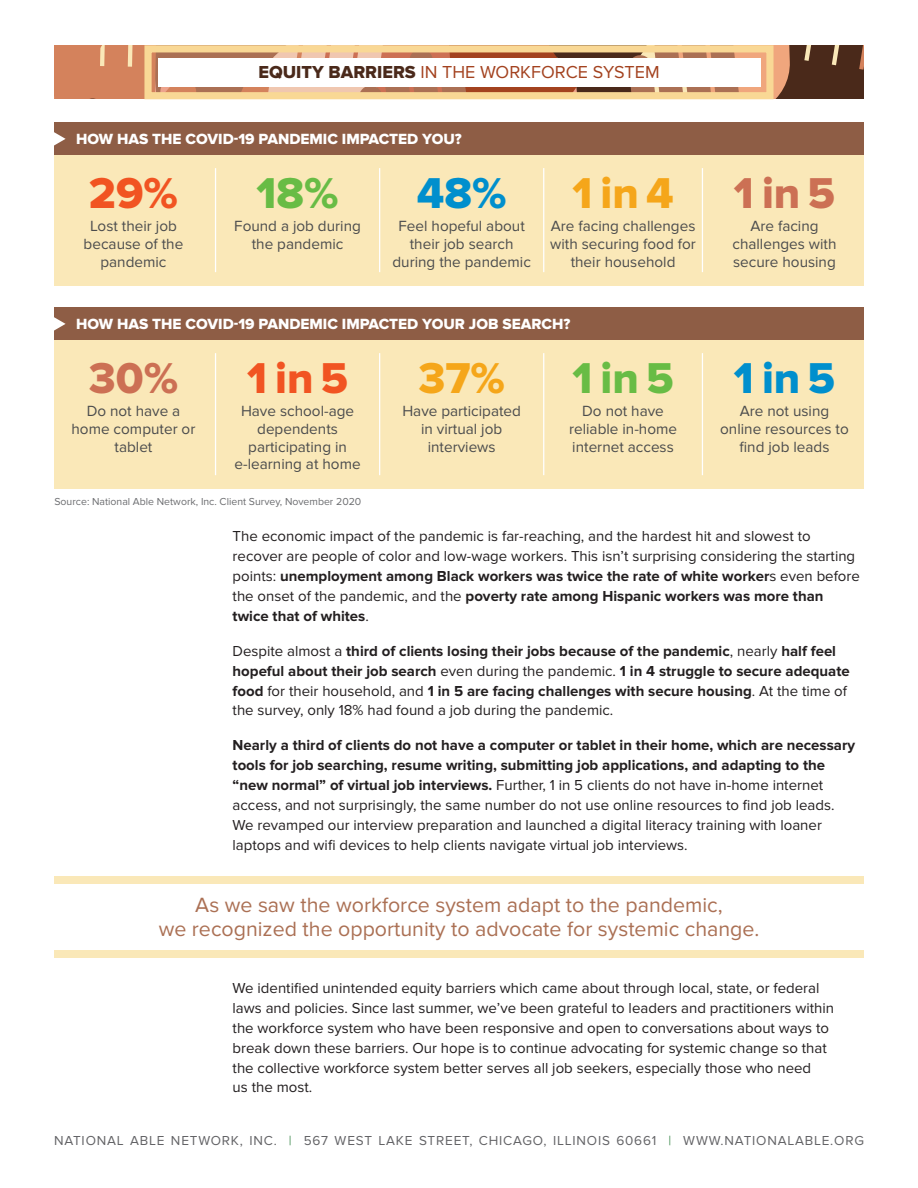
<style>
.page{position:relative;width:918px;height:1188px;background:#fff}
.page>*{position:absolute;margin:0;border:0;box-sizing:border-box;transform-origin:0 0}
.t1{font:44.7px "Proxima Nova Extrabld";color:#008fcd}
.t2{font:44.7px "Proxima Nova Extrabld";color:#68bc45}
.t3{font:44.7px "Proxima Nova Extrabld";color:#f5a61a}
.t4{font:44.7px "Proxima Nova Extrabld";color:#f15422}
.t5{font:44.7px "Proxima Nova Extrabld";color:#cc7054}
.t6{font:21.3px/24.3px "Proxima Nova";color:#ab7054;text-align:center}
.t7{font:18px "Proxima Nova";color:#a3421f}
.t8{font:15.3px/17.9px "Proxima Nova";color:#4b4c4d;text-align:center}
.t9{font:15.3px "Proxima Nova Extrabld";color:#fff}
.t10{font:15px/19.8px "Proxima Nova";color:#231f20}
.t11{font:700 15px/19.8px "Proxima Nova";color:#231f20}
.t12{font:13.5px "Proxima Nova";letter-spacing:.06em;color:#636366}
.t13{font:10.5px "Proxima Nova";color:#6c6d70}
.s1{font-family:"Proxima Nova Extrabld";color:#4a291a}
.s2{font-weight:700}
.s3{font-weight:400}
.s4{color:#448f54}
</style>
<div class="page">
<div style="left:54px;top:338px;width:810px;height:151px;background:#fae8b8"></div>
<hr style="left:702px;top:353px;width:1px;height:122px;background:#fff">
<hr style="left:543px;top:353px;width:1px;height:122px;background:#fff">
<hr style="left:379px;top:353px;width:1px;height:122px;background:#fff">
<hr style="left:215px;top:353px;width:1px;height:122px;background:#fff">
<div style="left:54px;top:153px;width:810px;height:133px;background:#fae8b8"></div>
<hr style="left:702px;top:168px;width:1px;height:104px;background:#fff">
<hr style="left:543px;top:168px;width:1px;height:104px;background:#fff">
<hr style="left:379px;top:168px;width:1px;height:104px;background:#fff">
<hr style="left:215px;top:168px;width:1px;height:104px;background:#fff">
<svg style="left:54px;top:45px;width:810px;height:53px;background:#aa7054"></svg>
<div style="left:144px;top:45px;width:630px;height:54px;border:7px solid #f9d895"></div>
<div style="left:158px;top:58px;width:602px;height:28px;background:#fff"></div>
<div style="left:54px;top:123px;width:810px;height:32px;background:#8e5d45"></div>
<svg style="left:54px;top:132px;width:12px;height:14px"></svg>
<div style="left:54px;top:308px;width:810px;height:32px;background:#8e5d45"></div>
<svg style="left:54px;top:317px;width:12px;height:14px"></svg>
<div style="left:54px;top:876px;width:810px;height:8px;background:#fae8b8"></div>
<div style="left:54px;top:951px;width:810px;height:7px;background:#fae8b8"></div>
<p class="t7" style="left:258px;top:62px;width:403px"><span class="s1">EQUITY BARRIERS</span> IN THE WORKFORCE SYSTEM</p>
<p class="t9" style="left:76px;top:130px;width:387px">HOW HAS THE COVID-19 PANDEMIC IMPACTED YOU?</p>
<p class="t4" style="left:89px;top:168px;width:91px">29%</p>
<p class="t2" style="left:257px;top:168px;width:84px">18%</p>
<p class="t1" style="left:417px;top:168px;width:91px">48%</p>
<p class="t3" style="left:573px;top:168px;width:103px">1 in 4</p>
<p class="t8" style="left:84px;top:217px;width:101px">Lost their job because of the pandemic</p>
<p class="t8" style="left:234px;top:217px;width:128px">Found a job during the pandemic</p>
<p class="t8" style="left:392px;top:217px;width:140px">Feel hopeful about their job search during the pandemic</p>
<p class="t8" style="left:550px;top:217px;width:147px">Are facing challenges with securing food for their household</p>
<p class="t9" style="left:76px;top:315px;width:496px">HOW HAS THE COVID-19 PANDEMIC IMPACTED YOUR JOB SEARCH?</p>
<p class="t5" style="left:89px;top:353px;width:91px">30%</p>
<p class="t4" style="left:247px;top:353px;width:103px">1 in 5</p>
<p class="t3" style="left:418px;top:353px;width:88px">37%</p>
<p class="t2" style="left:573px;top:353px;width:103px">1 in 5</p>
<p class="t8" style="left:72px;top:402px;width:125px">Do not have a home computer or tablet</p>
<p class="t8" style="left:235px;top:402px;width:128px">Have school-age dependents participating in e-learning at home</p>
<p class="t8" style="left:402px;top:402px;width:120px">Have participated in virtual job interviews</p>
<p class="t8" style="left:569px;top:402px;width:110px">Do not have reliable in-home internet access</p>
<p class="t13" style="left:54px;top:495px;width:308px">Source: National Able Network, Inc. Client Survey, November 2020</p>
<p class="t5" style="left:734px;top:168px;width:103px">1 in 5</p>
<p class="t8" style="left:732px;top:217px;width:106px">Are facing challenges with secure housing</p>
<p class="t1" style="left:734px;top:353px;width:103px">1 in 5</p>
<p class="t8" style="left:720px;top:402px;width:130px">Are not using online resources to find job leads</p>
<p class="t10" style="left:233px;top:527px;width:629px">The economic impact of the pandemic is far-reaching, and the hardest hit and slowest to recover are people of color and low-wage workers. This isn’t surprising considering the starting points: <span class="s2">unemployment among Black workers was twice the rate of white worker</span>s even before the onset of the pandemic, and the <span class="s2">poverty rate among Hispanic workers was more than twice that of whites</span>.</p>
<p class="t11" style="left:233px;top:641px;width:619px"><span class="s3">Despite almost a</span> third of clients losing their jobs because of the pandemic<span class="s3">, nearly</span> half feel hopeful about their job search <span class="s3">even during the pandemic.</span> 1 in 4 struggle to secure adequate food <span class="s3">for their household, and</span> 1 in 5 are facing challenges with secure housing<span class="s3">. At the time of the survey, only 18% had found a job during the pandemic.</span></p>
<p class="t10" style="left:233px;top:736px;width:624px"><span class="s2">Nearly a third of clients do not have a computer or tablet in their home, which are necessary tools for job searching, resume writing, submitting job applications, and adapting to the “new normal” of virtual job interviews.</span> Further, 1 in 5 clients do not have in-home internet access, and not surprisingly, the same number do not use online resources to find job leads.<br>We revamped our interview preparation and launched a digital literacy training with loaner laptops and wifi devices to help clients navigate virtual job interviews.</p>
<p class="t6" style="left:159px;top:894px;width:602px">As we saw the workforce system adapt to the pandemic,<br>we recognized the opportunity to advocate for systemic change.</p>
<p class="t10" style="left:233px;top:979px;width:603px">We identified unintended equity barriers which came about through local, state, or federal laws and policies. Since last summer, we’ve been grateful to leaders and practitioners within the workforce system who have been responsive and open to conversations about ways to break down these barriers. Our hope is to continue advocating for systemic change so that the collective workforce system better serves all job seekers, especially those who need<br>us the most.</p>
<p class="t12" style="left:54px;top:1132px;width:812px">NATIONAL ABLE NETWORK, INC. <span class="s4">|</span> 567 WEST LAKE STREET, CHICAGO, ILLINOIS 60661 <span class="s4">|</span> WWW.NATIONALABLE.ORG</p>
</div>
